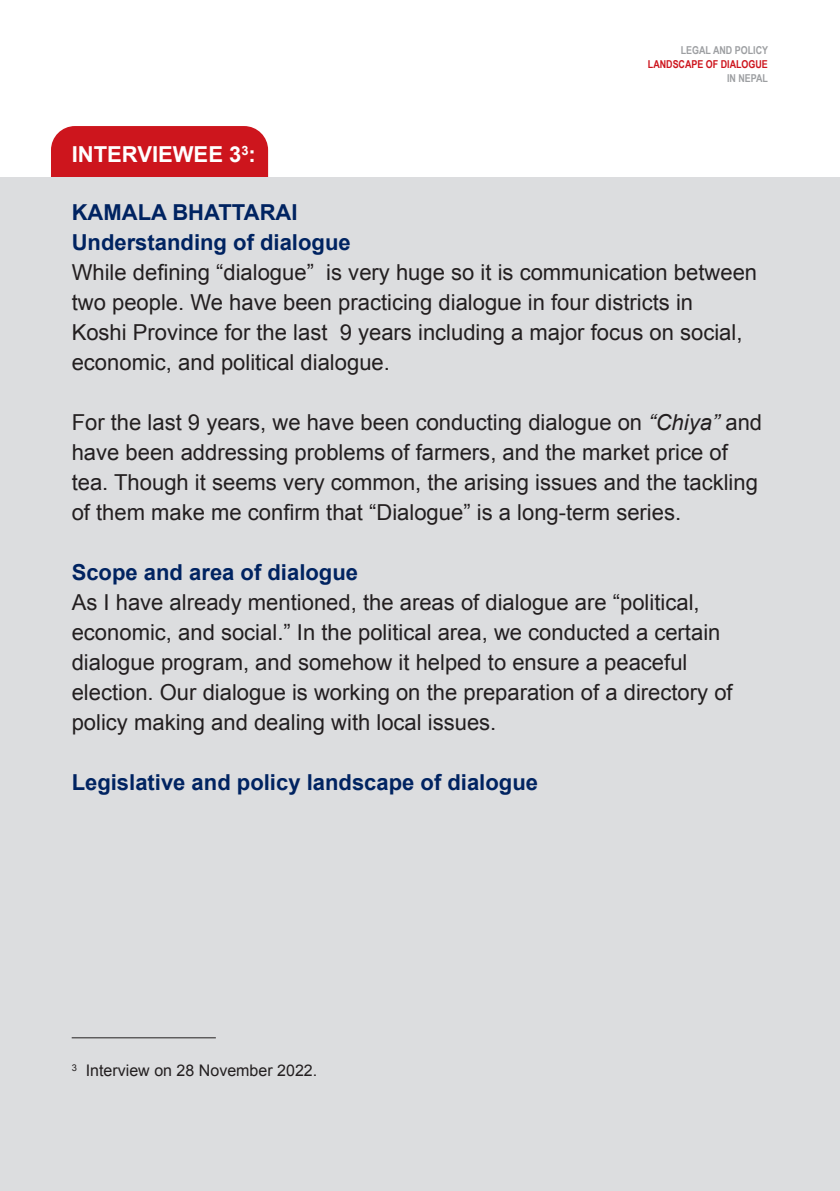
<style>
.page{position:relative;width:840px;height:1191px;background:#fff}
.page>*{position:absolute;margin:0;border:0;box-sizing:border-box;transform-origin:0 0}
.t1{font:22px/30px "Arial";color:#231f20}
.Heading_2{font:700 22px "Arial";color:#002361}
.t2{font:700 22px "Arial";color:#fff}
.t3{font:16px "Arial";color:#231f20}
.t4{font:700 10.8px "Arial Narrow";color:#9d9fa2}
.t5{font:700 10.8px "Arial Narrow";color:#cd151d}
.s1{font-style:italic}
</style>
<div class="page">
<div style="left:51px;top:126px;width:217px;height:82px;background:#cd151d;border-radius:24px"></div>
<div style="left:0;top:177px;width:839px;height:1014px;background:#dcdddf"></div>
<hr style="left:72px;top:1037px;width:144px;height:1px;background:#231f20">
<p class="t2" style="left:72px;top:140px;width:185px">INTERVIEWEE 3<sup>3</sup>:</p>
<p class="t4" style="left:680px;top:42px;width:89px">LEGAL AND POLICY</p>
<p class="t5" style="left:647px;top:56px;width:121px">LANDSCAPE OF DIALOGUE</p>
<p class="t4" style="left:726px;top:70px;width:42px">IN NEPAL</p>
<p class="Heading_2" style="left:72px;top:198px;width:227px">KAMALA BHATTARAI</p>
<p class="Heading_2" style="left:72px;top:228px;width:280px">Understanding of dialogue</p>
<p class="t1" style="left:72px;top:258px;width:686px">While defining “dialogue” is very huge so it is communication between two people. We have been practicing dialogue in four districts in<br>Koshi Province for the last 9 years including a major focus on social, economic, and political dialogue.</p>
<p class="t1" style="left:72px;top:408px;width:691px">For the last 9 years, we have been conducting dialogue on <span class="s1">“Chiya”</span> and have been addressing problems of farmers, and the market price of tea. Though it seems very common, the arising issues and the tackling of them make me confirm that “Dialogue” is a long-term series.</p>
<p class="Heading_2" style="left:72px;top:558px;width:288px">Scope and area of dialogue</p>
<p class="t1" style="left:72px;top:588px;width:662px">As I have already mentioned, the areas of dialogue are “political, economic, and social.” In the political area, we conducted a certain dialogue program, and somehow it helped to ensure a peaceful election. Our dialogue is working on the preparation of a directory of policy making and dealing with local issues.</p>
<p class="Heading_2" style="left:72px;top:768px;width:467px">Legislative and policy landscape of dialogue</p>
<p class="t3" style="left:72px;top:1060px;width:247px"><sup>3</sup> Interview on 28 November 2022.</p>
</div>
